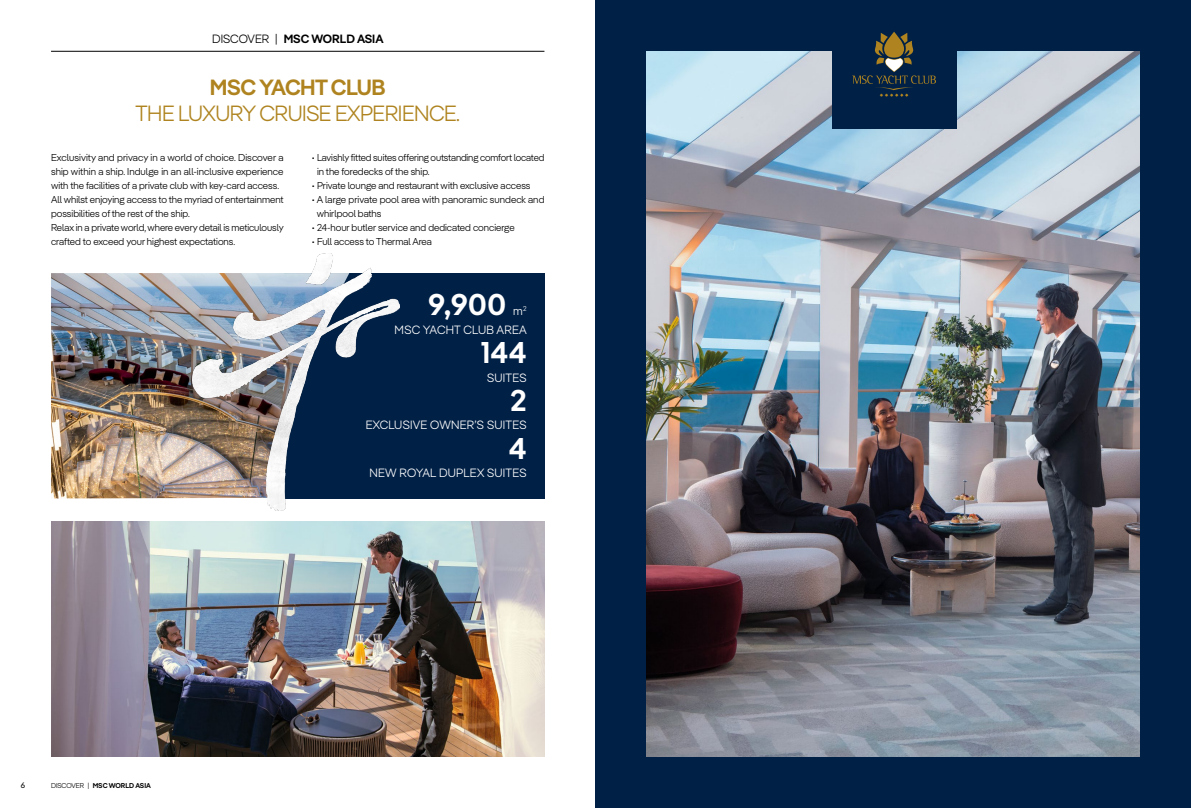
<style>
.page{position:relative;width:1191px;height:808px;background:#fff}
.page>*{position:absolute;margin:0;border:0;box-sizing:border-box;transform-origin:0 0}
.Testo_box_informazioni{font:600 30px "MSC Pangea";letter-spacing:.02em;color:#fff}
.title{font:300 22px/26.4px "MSC Pangea";letter-spacing:-.02em;color:#af8420;text-align:center}
.Testo_box_informazioni-2{font:300 12px "MSC Pangea";letter-spacing:.02em;color:#fff}
.t1{font:600 12px "MSC Pangea";color:#000}
.bodycopy{font:300 10px/14px "MSC Pangea";color:#000}
.t2{font:8px "MSC Pangea";color:#000}
.t3{font:600 7px "MSC Pangea";color:#000}
.s1{font-weight:300}
.s2{font-weight:600}
</style>
<div class="page">
<div style="left:283px;top:273px;width:261px;height:225px;background:#002046"></div>
<img style="left:51px;top:273px;width:141px;height:225px">
<div style="left:595px;top:0;width:596px;height:808px;background:#002046"></div>
<img style="left:646px;top:51px;width:494px;height:706px">
<hr style="left:51px;top:51px;width:493px;height:1px;background:#000">
<img style="left:51px;top:522px;width:493px;height:235px">
<div style="left:831px;top:0;width:125px;height:128px;background:#002046"></div>
<svg style="left:852px;top:32px;width:84px;height:65px"></svg>
<img style="left:192px;top:254px;width:207px;height:256px">
<p class="t1" style="left:212px;top:30px;width:173px"><span class="s1">DISCOVER |</span> MSC WORLD ASIA</p>
<p class="title" style="left:135px;top:73px;width:326px"><span class="s2">MSC YACHT CLUB<br></span>THE LUXURY CRUISE EXPERIENCE.</p>
<p class="bodycopy" style="left:51px;top:149px;width:234px;text-align:justify">Exclusivity and privacy in a world of choice. Discover a ship within a ship. Indulge in an all-inclusive experience with the facilities of a private club with key-card access.</p>
<p class="bodycopy" style="left:51px;top:191px;width:234px">All whilst enjoying access to the myriad of entertainment</p>
<p class="bodycopy" style="left:51px;top:205px;width:140px">possibilities of the rest of the ship.</p>
<p class="bodycopy" style="left:51px;top:219px;width:234px">Relax in a private world, where every detail is meticulously crafted to exceed your highest expectations.</p>
<p class="bodycopy" style="left:317px;top:149px;width:229px;text-indent:-5px">• Lavishly fitted suites offering outstanding comfort located in the foredecks of the ship.</p>
<p class="bodycopy" style="left:312px;top:177px;width:220px">• Private lounge and restaurant with exclusive access</p>
<p class="bodycopy" style="left:317px;top:191px;width:229px;text-indent:-5px">• A large private pool area with panoramic sundeck and whirlpool baths</p>
<p class="bodycopy" style="left:312px;top:219px;width:204px">• 24-hour butler service and dedicated concierge</p>
<p class="bodycopy" style="left:312px;top:233px;width:122px">• Full access to Thermal Area</p>
<p class="t2" style="left:21px;top:780px;width:6px">6</p>
<p class="t3" style="left:51px;top:781px;width:101px"><span class="s1">DISCOVER |</span> MSC WORLD ASIA</p>
<p class="Testo_box_informazioni" style="left:428px;top:283px;width:79px">9,900</p>
<p class="Testo_box_informazioni-2" style="left:513px;top:303px;width:15px">m<sup>2</sup></p>
<p class="Testo_box_informazioni-2" style="left:394px;top:321px;width:134px">MSC YACHT CLUB AREA</p>
<p class="Testo_box_informazioni" style="left:481px;top:331px;width:47px">144</p>
<p class="Testo_box_informazioni-2" style="left:487px;top:369px;width:41px">SUITES</p>
<p class="Testo_box_informazioni" style="left:510px;top:379px;width:18px">2</p>
<p class="Testo_box_informazioni-2" style="left:366px;top:417px;width:162px">EXCLUSIVE OWNER’S SUITES</p>
<p class="Testo_box_informazioni" style="left:509px;top:427px;width:19px">4</p>
<p class="Testo_box_informazioni-2" style="left:369px;top:464px;width:158px">NEW ROYAL DUPLEX SUITES</p>
</div>
